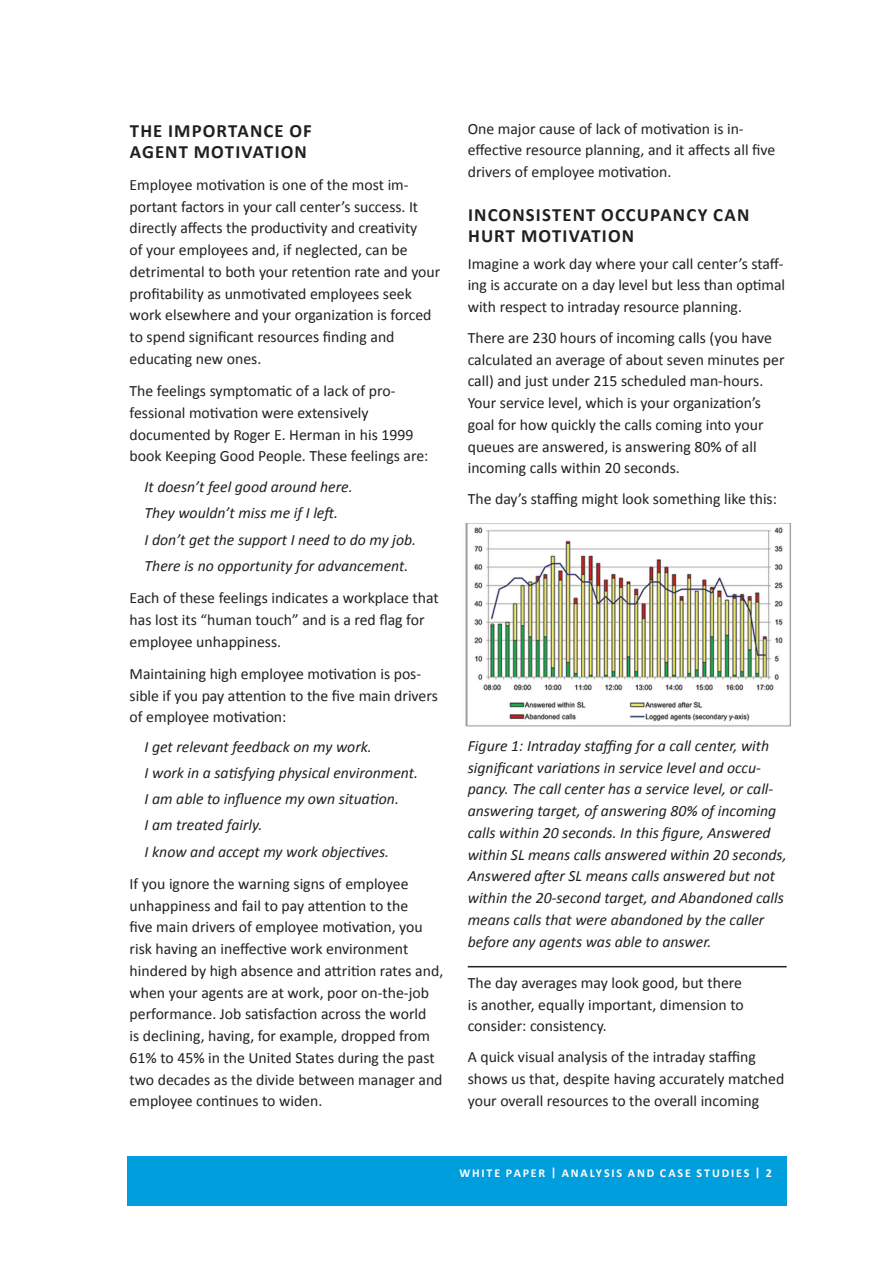
<style>
.page{position:relative;width:893px;height:1263px;background:#fff}
.page>*{position:absolute;margin:0;border:0;box-sizing:border-box;transform-origin:0 0}
.t1{font:700 18.75px/21px "Calibri";letter-spacing:.06em;color:#231f20}
.t2{font:15.75px/21.8px "Calibri";color:#231f20}
.t3{font:italic 15.75px/21.8px "Calibri";color:#231f20}
.t4{font:700 12px "Calibri";letter-spacing:.155em;color:#fff}
</style>
<div class="page">
<div style="left:128px;top:1157px;width:659px;height:49px;background:#009edc"></div>
<img style="left:465px;top:523px;width:326px;height:203px">
<hr style="left:468px;top:966px;width:319px;height:1px;background:#231f20">
<p class="t1" style="left:130px;top:121px;width:183px">THE IMPORTANCE OF</p>
<p class="t1" style="left:130px;top:142px;width:179px">AGENT MOTIVATION</p>
<p class="t2" style="left:130px;top:174px;width:281px">Employee motivation is one of the most im-</p>
<p class="t2" style="left:130px;top:196px;width:290px">portant factors in your call center’s success. It</p>
<p class="t2" style="left:130px;top:217px;width:312px">directly affects the productivity and creativity<br>of your employees and, if neglected, can be detrimental to both your retention rate and your profitability as unmotivated employees seek work elsewhere and your organization is forced to spend significant resources finding and</p>
<p class="t2" style="left:130px;top:348px;width:133px">educating new ones.</p>
<p class="t2" style="left:130px;top:380px;width:267px">The feelings symptomatic of a lack of pro-</p>
<p class="t2" style="left:130px;top:402px;width:240px">fessional motivation were extensively</p>
<p class="t2" style="left:130px;top:424px;width:300px">documented by Roger E. Herman in his 1999 book Keeping Good People. These feelings are:</p>
<p class="t3" style="left:145px;top:475px;width:210px">It doesn’t feel good around here.</p>
<p class="t3" style="left:145px;top:502px;width:195px">They wouldn’t miss me if I left.</p>
<p class="t3" style="left:145px;top:528px;width:273px">I don’t get the support I need to do my job.</p>
<p class="t3" style="left:145px;top:554px;width:265px">There is no opportunity for advancement.</p>
<p class="t2" style="left:130px;top:587px;width:311px">Each of these feelings indicates a workplace that has lost its “human touch” and is a red flag for employee unhappiness.</p>
<p class="t2" style="left:130px;top:663px;width:310px">Maintaining high employee motivation is pos&shy;sible if you pay attention to the five main drivers of employee motivation:</p>
<p class="t3" style="left:145px;top:735px;width:229px">I get relevant feedback on my work.</p>
<p class="t3" style="left:145px;top:761px;width:275px">I work in a satisfying physical environment.</p>
<p class="t3" style="left:145px;top:787px;width:256px">I am able to influence my own situation.</p>
<p class="t3" style="left:145px;top:814px;width:119px">I am treated fairly.</p>
<p class="t3" style="left:145px;top:840px;width:246px">I know and accept my work objectives.</p>
<p class="t2" style="left:130px;top:873px;width:280px">If you ignore the warning signs of employee</p>
<p class="t2" style="left:130px;top:895px;width:280px">unhappiness and fail to pay attention to the</p>
<p class="t2" style="left:130px;top:916px;width:295px">five main drivers of employee motivation, you risk having an ineffective work environment</p>
<p class="t2" style="left:130px;top:960px;width:315px">hindered by high absence and attrition rates and, when your agents are at work, poor on-the-job performance. Job satisfaction across the world<br>is declining, having, for example, dropped from 61% to 45% in the United States during the past two decades as the divide between manager and employee continues to widen.</p>
<p class="t2" style="left:468px;top:118px;width:309px">One major cause of lack of motivation is in&shy;effective resource planning, and it affects all five drivers of employee motivation.</p>
<p class="t1" style="left:468px;top:205px;width:283px">INCONSISTENT OCCUPANCY CAN<br>HURT MOTIVATION</p>
<p class="t2" style="left:468px;top:253px;width:319px;text-align:justify">Imagine a work day where your call center’s staff&shy;ing is accurate on a day level but less than optimal with respect to intraday resource planning.</p>
<p class="t2" style="left:468px;top:327px;width:318px">There are 230 hours of incoming calls (you have calculated an average of about seven minutes per call) and just under 215 scheduled man-hours.<br>Your service level, which is your organization’s goal for how quickly the calls coming into your queues are answered, is answering 80% of all incoming calls within 20 seconds.</p>
<p class="t2" style="left:468px;top:488px;width:311px">The day’s staffing might look something like this:</p>
<p class="t3" style="left:468px;top:734px;width:320px">Figure 1: Intraday staffing for a call center, with significant variations in service level and occu&shy;pancy. The call center has a service level, or call&shy;answering target, of answering 80% of incoming calls within 20 seconds. In this figure, Answered within SL means calls answered within 20 seconds, Answered after SL means calls answered but not within the 20-second target, and Abandoned calls means calls that were abandoned by the caller before any agents was able to answer.</p>
<p class="t2" style="left:468px;top:972px;width:276px">The day averages may look good, but there</p>
<p class="t2" style="left:468px;top:994px;width:278px">is another, equally important, dimension to</p>
<p class="t2" style="left:468px;top:1015px;width:141px">consider: consistency.</p>
<p class="t2" style="left:468px;top:1046px;width:318px">A quick visual analysis of the intraday staffing shows us that, despite having accurately matched your overall resources to the overall incoming</p>
<p class="t4" style="left:459px;top:1165px;width:314px">WHITE PAPER | ANALYSIS AND CASE STUDIES | 2</p>
</div>
